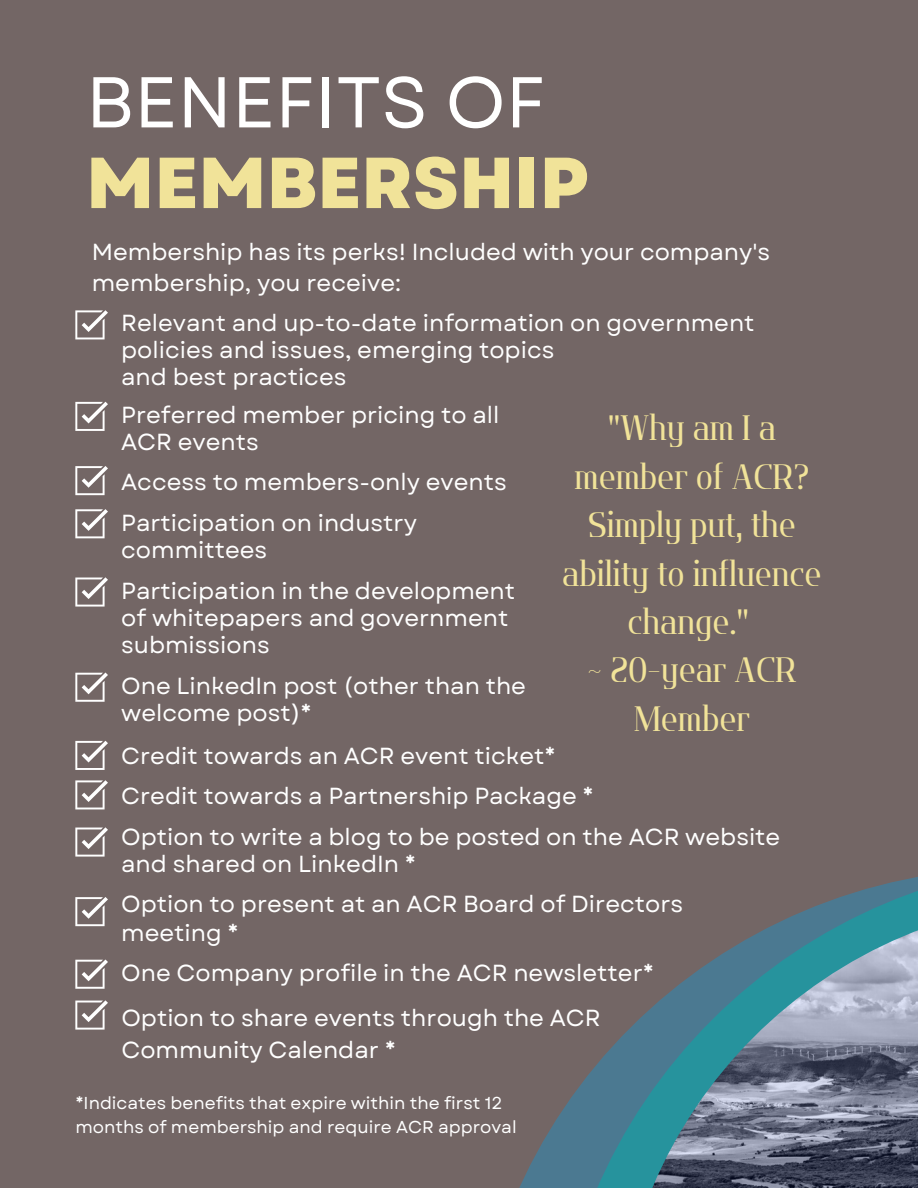
<style>
.page{position:relative;width:918px;height:1188px;background:#736665}
.page>*{position:absolute;margin:0;border:0;box-sizing:border-box;transform-origin:0 0}
.t1{font:800 72px "Garet";color:#f1e399}
.t2{font:71.7px "Garet";color:#fff}
.t3{font:35.25px/48.3px "Flatory Serif 400 Semi Cond";color:#f1e399;text-align:center}
.t4{font:23.25px/27px "Garet";color:#fff}
.t5{font:17.25px/23.7px "Garet";color:#fff}
</style>
<div class="page">
<svg style="left:519px;top:877px;width:399px;height:311px"></svg>
<img style="left:616px;top:899px;width:302px;height:289px">
<svg style="left:75px;top:310px;width:33px;height:29px"></svg>
<svg style="left:75px;top:402px;width:33px;height:29px"></svg>
<svg style="left:75px;top:466px;width:33px;height:29px"></svg>
<svg style="left:75px;top:509px;width:33px;height:29px"></svg>
<svg style="left:75px;top:577px;width:33px;height:30px"></svg>
<svg style="left:75px;top:673px;width:33px;height:29px"></svg>
<svg style="left:75px;top:741px;width:33px;height:29px"></svg>
<svg style="left:75px;top:780px;width:33px;height:29px"></svg>
<svg style="left:75px;top:827px;width:33px;height:30px"></svg>
<svg style="left:75px;top:897px;width:33px;height:29px"></svg>
<svg style="left:75px;top:960px;width:33px;height:29px"></svg>
<svg style="left:75px;top:1000px;width:33px;height:30px"></svg>
<p class="t2" style="left:86px;top:51px;width:461px">BENEFITS OF</p>
<p class="t1" style="left:86px;top:131px;width:504px">MEMBERSHIP</p>
<p class="t4" style="left:92px;top:236px;width:680px;line-height:31.5px">Membership has its perks! Included with your company's membership, you receive:</p>
<p class="t4" style="left:121px;top:309px;width:635px">Relevant and up-to-date information on government policies and issues, emerging topics</p>
<p class="t4" style="left:121px;top:363px;width:227px">and best practices</p>
<p class="t4" style="left:121px;top:402px;width:380px">Preferred member pricing to all</p>
<p class="t4" style="left:121px;top:429px;width:139px">ACR events</p>
<p class="t4" style="left:121px;top:469px;width:387px">Access to members-only events</p>
<p class="t4" style="left:121px;top:509px;width:297px">Participation on industry</p>
<p class="t4" style="left:121px;top:536px;width:148px">committees</p>
<p class="t3" style="left:562px;top:404px;width:261px">"Why am I a member of ACR?<br>Simply put, the ability to influence change."</p>
<p class="t3" style="left:587px;top:646px;width:211px">~ 20-year ACR<br>Member</p>
<p class="t4" style="left:121px;top:578px;width:396px">Participation in the development</p>
<p class="t4" style="left:121px;top:605px;width:389px">of whitepapers and government</p>
<p class="t4" style="left:121px;top:632px;width:150px">submissions</p>
<p class="t4" style="left:121px;top:673px;width:406px">One LinkedIn post (other than the</p>
<p class="t4" style="left:121px;top:700px;width:192px">welcome post)*</p>
<p class="t4" style="left:121px;top:742px;width:436px">Credit towards an ACR event ticket*</p>
<p class="t4" style="left:121px;top:783px;width:474px">Credit towards a Partnership Package *</p>
<p class="t4" style="left:121px;top:824px;width:661px">Option to write a blog to be posted on the ACR website and shared on LinkedIn *</p>
<p class="t4" style="left:121px;top:891px;width:563px">Option to present at an ACR Board of Directors</p>
<p class="t4" style="left:121px;top:920px;width:119px">meeting *</p>
<p class="t4" style="left:121px;top:960px;width:534px">One Company profile in the ACR newsletter*</p>
<p class="t4" style="left:121px;top:1005px;width:481px">Option to share events through the ACR</p>
<p class="t4" style="left:121px;top:1036px;width:276px">Community Calendar *</p>
<p class="t5" style="left:75px;top:1091px;width:443px">*Indicates benefits that expire within the first 12 months of membership and require ACR approval</p>
</div>
